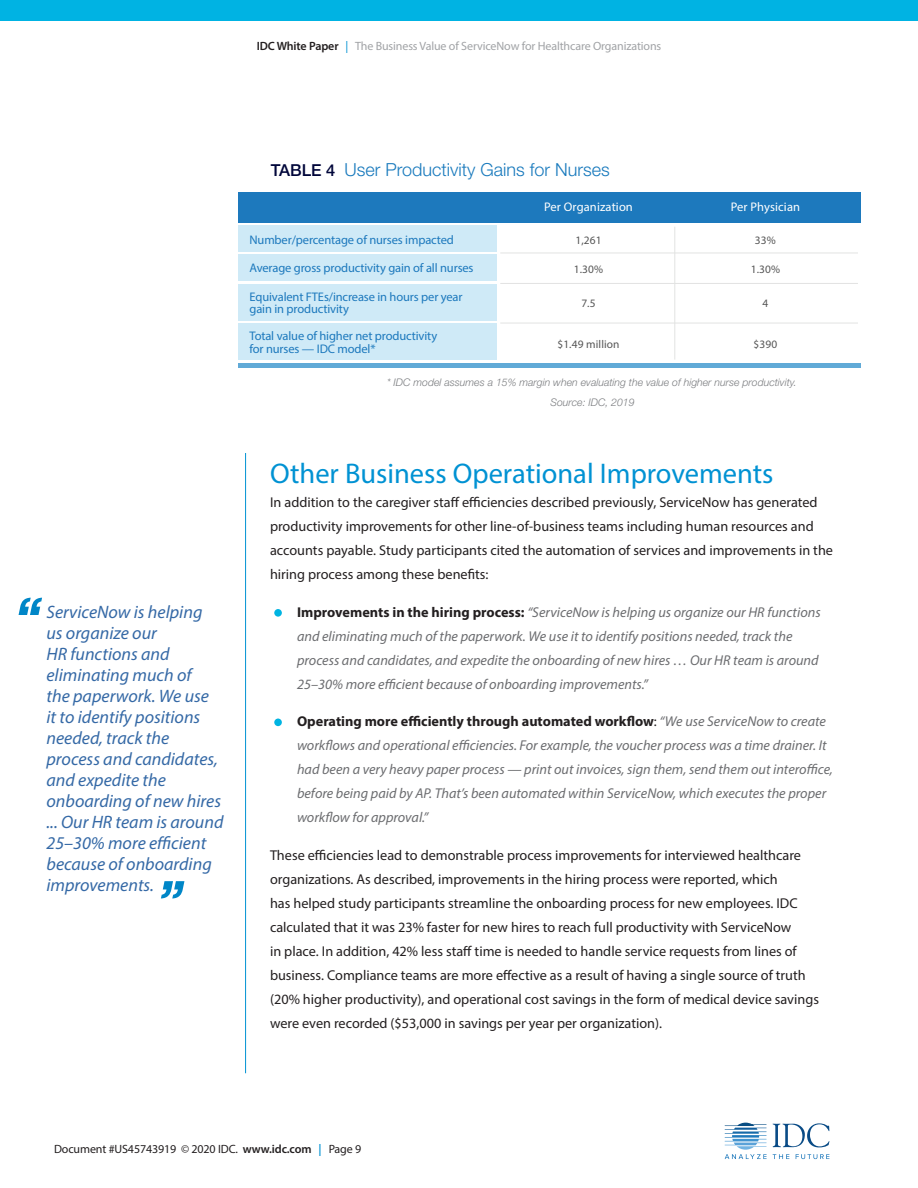
<style>
.page{position:relative;width:918px;height:1188px;background:#fff}
.page>*{position:absolute;margin:0;border:0;box-sizing:border-box;transform-origin:0 0}
.Level_2_Header{font:italic 700 54px "Helvetica Neue";color:#0086c7}
.t1{font:28.5px "Myriad Pro";color:#0092d3}
.Level_3_Header{font:italic 18px/21px "Myriad Pro";color:#3569a6}
.Figure_Title{font:300 18px "Helvetica Neue";color:#197abd}
.MainHeader{font:14.25px/24px "Myriad Pro";color:#231f20}
.t2{font:italic 14.25px/24px "Myriad Pro";color:#6c6d70}
.t3{font:12.45px/12.5px "Myriad Pro";letter-spacing:-.01em;color:#1d79bd}
.t4{font:12.45px "Myriad Pro";letter-spacing:.01em;color:#fff}
.t5{font:12px "Myriad Pro";letter-spacing:-.01em;color:#a1a3a6}
.t6{font:12px "Myriad Pro";letter-spacing:-.01em;color:#231f20}
.t7{font:11.4px "Myriad Pro";letter-spacing:.01em;color:#565656}
.t8{font:italic 300 10.5px "Helvetica Neue";color:#7c7e81}
.s1{font-weight:600;color:#231f20}
.s2{color:#0092d3}
.s3{font-weight:500;font-size:16.5px;color:#00063a}
.s4{font-weight:700;font-style:normal;color:#231f20}
.s5{font-style:normal;color:#231f20}
.s6{font-weight:600}
.s7{font-weight:600;color:#0092d3}
</style>
<div class="page">
<hr style="left:245px;top:162px;width:1px;height:911px;background:#0092d3">
<div style="left:0;top:0;width:918px;height:21px;background:#00b3e3"></div>
<svg style="left:773px;top:1123px;width:57px;height:24px"></svg>
<svg style="left:773px;top:1154px;width:16px;height:5px"></svg>
<svg style="left:796px;top:1154px;width:33px;height:5px"></svg>
<svg style="left:725px;top:1123px;width:42px;height:36px"></svg>
<div style="left:274px;top:609px;width:8px;height:8px;background:#00b4e2;border-radius:50%"></div>
<div style="left:274px;top:719px;width:8px;height:7px;background:#00b4e2;border-radius:50%"></div>
<div style="left:225px;top:124px;width:31px;height:329px;background:#fff"></div>
<div style="left:238px;top:192px;width:622px;height:30px;background:#1d79bd"></div>
<div style="left:238px;top:363px;width:622px;height:5px;background:#61aad7"></div>
<div style="left:238px;top:225px;width:258px;height:27px;background:#cfeaf7"></div>
<div style="left:238px;top:254px;width:258px;height:27px;background:#cfeaf7"></div>
<div style="left:238px;top:284px;width:258px;height:36px;background:#cfeaf7"></div>
<div style="left:238px;top:323px;width:258px;height:37px;background:#cfeaf7"></div>
<hr style="left:500px;top:253px;width:358px;height:1px;background:#e2e3e2">
<hr style="left:500px;top:283px;width:358px;height:1px;background:#e2e3e2">
<hr style="left:500px;top:323px;width:358px;height:1px;background:#e2e3e2">
<hr style="left:674px;top:227px;width:1px;height:133px;background:#e2e3e2">
<p class="t5" style="left:257px;top:39px;width:406px"><span class="s1">IDC White Paper</span> <span class="s2">|</span> The Business Value of ServiceNow for Healthcare Organizations</p>
<p class="Figure_Title" style="left:271px;top:159px;width:341px"><span class="s3">TABLE 4</span> User Productivity Gains for Nurses</p>
<p class="t3" style="left:249px;top:233px;width:206px">Number/percentage of nurses impacted</p>
<p class="t3" style="left:249px;top:261px;width:226px">Average gross productivity gain of all nurses</p>
<p class="t3" style="left:249px;top:290px;width:215px">Equivalent FTEs/increase in hours per year gain in productivity</p>
<p class="t3" style="left:249px;top:330px;width:189px">Total value of higher net productivity for nurses — IDC model*</p>
<p class="t4" style="left:544px;top:199px;width:90px">Per Organization</p>
<p class="t4" style="left:731px;top:199px;width:71px">Per Physician</p>
<p class="t7" style="left:575px;top:233px;width:28px">1,261</p>
<p class="t7" style="left:755px;top:233px;width:22px">33%</p>
<p class="t7" style="left:574px;top:262px;width:31px">1.30%</p>
<p class="t7" style="left:751px;top:262px;width:31px">1.30%</p>
<p class="t7" style="left:581px;top:296px;width:16px">7.5</p>
<p class="t7" style="left:763px;top:296px;width:7px">4</p>
<p class="t7" style="left:557px;top:337px;width:64px">$1.49 million</p>
<p class="t7" style="left:754px;top:337px;width:25px">$390</p>
<p class="t8" style="left:387px;top:376px;width:411px">* IDC model assumes a 15% margin when evaluating the value of higher nurse productivity.</p>
<p class="Level_2_Header" style="left:15px;top:584px;width:27px">“</p>
<p class="Level_3_Header" style="left:46px;top:601px;width:179px">ServiceNow is helping<br>us organize our<br>HR functions and eliminating much of<br>the paperwork. We use<br>it to identify positions needed, track the process and candidates, and expedite the onboarding of new hires ... Our HR team is around<br>25–30% more efficient because of onboarding improvements.</p>
<p class="Level_2_Header" style="left:158px;top:867px;width:27px">”</p>
<p class="t8" style="left:550px;top:396px;width:86px">Source: IDC, 2019</p>
<p class="t1" style="left:270px;top:456px;width:505px">Other Business Operational Improvements</p>
<p class="MainHeader" style="left:270px;top:490px;width:565px">In addition to the caregiver staff efficiencies described previously, ServiceNow has generated productivity improvements for other line-of-business teams including human resources and accounts payable. Study participants cited the automation of services and improvements in the hiring process among these benefits:</p>
<p class="t2" style="left:297px;top:600px;width:525px;text-indent:-27px"><span class="s4">• Improvements in the hiring process:</span> “ServiceNow is helping us organize our HR functions and eliminating much of the paperwork. We use it to identify positions needed, track the process and candidates, and expedite the onboarding of new hires … Our HR team is around 25–30% more efficient because of onboarding improvements.”</p>
<p class="t2" style="left:297px;top:709px;width:537px;text-indent:-27px"><span class="s4">• Operating more efficiently through automated workflow</span><span class="s5">:</span> “We use ServiceNow to create workflows and operational efficiencies. For example, the voucher process was a time drainer. It had been a very heavy paper process — print out invoices, sign them, send them out interoffice, before being paid by AP. That’s been automated within ServiceNow, which executes the proper workflow for approval.”</p>
<p class="MainHeader" style="left:270px;top:843px;width:551px">These efficiencies lead to demonstrable process improvements for interviewed healthcare organizations. As described, improvements in the hiring process were reported, which<br>has helped study participants streamline the onboarding process for new employees. IDC calculated that it was 23% faster for new hires to reach full productivity with ServiceNow<br>in place. In addition, 42% less staff time is needed to handle service requests from lines of business. Compliance teams are more effective as a result of having a single source of truth (20% higher productivity), and operational cost savings in the form of medical device savings were even recorded ($53,000 in savings per year per organization).</p>
<p class="t6" style="left:54px;top:1141px;width:309px">Document #US45743919 © 2020 IDC. <span class="s6">www.idc.com</span> <span class="s7">|</span> Page 9</p>
</div>
